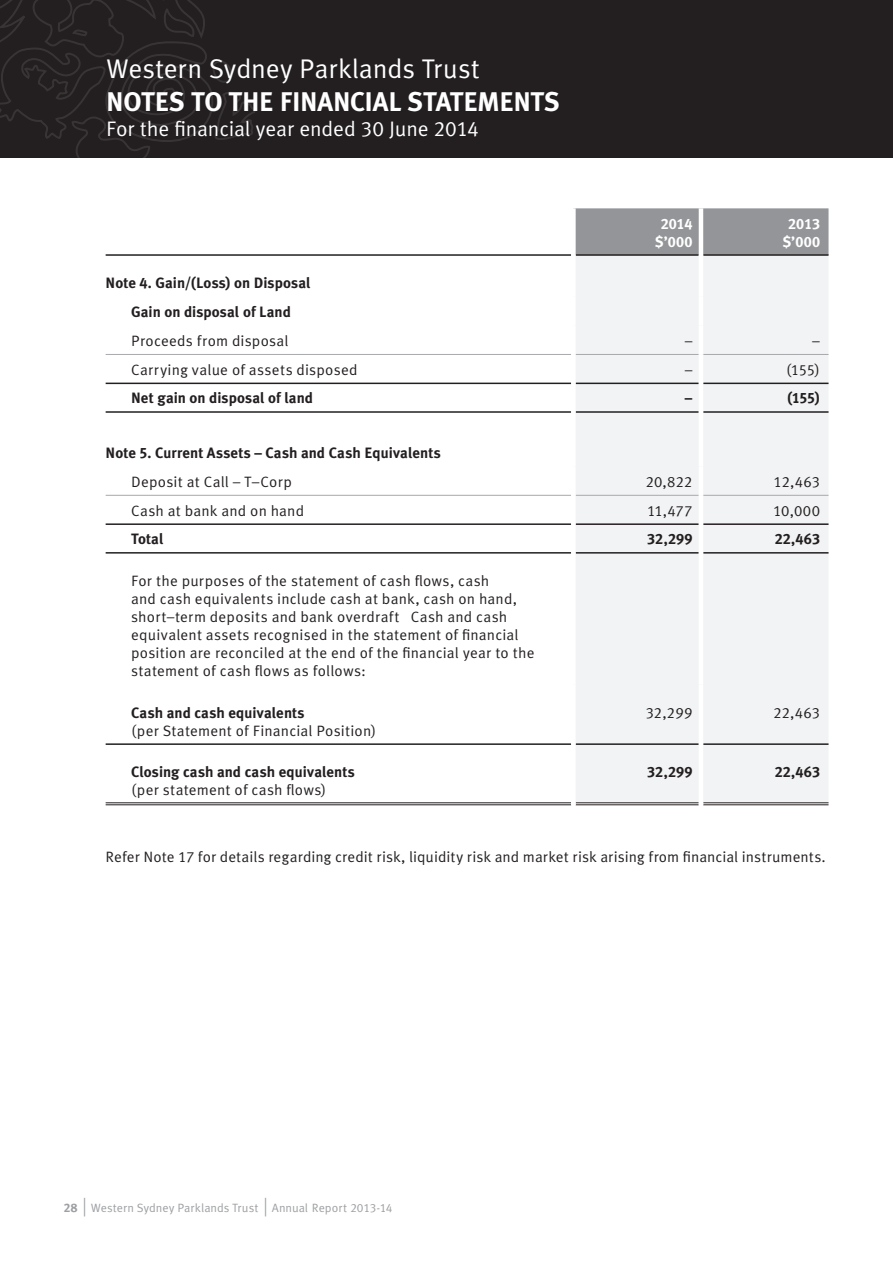
<style>
.page{position:relative;width:893px;height:1263px;background:#fff}
.page>*{position:absolute;margin:0;border:0;box-sizing:border-box;transform-origin:0 0}
.financial_banner_hea{font:700 27px "Meta Korrespondenz";letter-spacing:-.015em;color:#fff}
.financial_banner_hea-2{font:27px "Meta Korrespondenz";letter-spacing:-.01em;color:#fff}
.financial_banner_hea-3{font:21px "Meta Korrespondenz";letter-spacing:-.015em;color:#fff}
.Financials___indent{font:15px/18px "Meta Korrespondenz";letter-spacing:.01em;color:#231f20}
.Financials{font:15px "Meta Korrespondenz";color:#231f20}
.Financials___indent-2{font:700 15px/18px "Meta Korrespondenz";letter-spacing:.005em;color:#231f20}
.Financials_bold___in{font:700 15px "Meta Korrespondenz";letter-spacing:.005em;color:#231f20}
.Financials-2{font:700 15px "Meta Korrespondenz";letter-spacing:.005em;color:#231f20}
.Financials-3{font:700 15px/18px "Meta Korrespondenz";letter-spacing:.005em;color:#fff;text-align:center}
.t1{font:12px "Meta Korrespondenz";letter-spacing:-.005em;color:#9d9fa2}
.s1{font-weight:700}
.s2{font-weight:400}
.s3{font-weight:700;font-size:12.3px}
.s4{font-weight:700;font-size:24px}
</style>
<div class="page">
<div style="left:0;top:0;width:893px;height:157px;background:#231f20"></div>
<svg style="left:0;top:0;width:256px;height:158px"></svg>
<div style="left:576px;top:208px;width:252px;height:46px;background:#939598"></div>
<div style="left:576px;top:256px;width:252px;height:546px;background:#f2f3f4"></div>
<hr style="left:106px;top:354px;width:465px;height:1px;background:#a8a9ad">
<hr style="left:576px;top:354px;width:123px;height:1px;background:#a8a9ad">
<hr style="left:703px;top:354px;width:125px;height:1px;background:#a8a9ad">
<hr style="left:106px;top:495px;width:465px;height:1px;background:#a8a9ad">
<hr style="left:576px;top:495px;width:123px;height:1px;background:#a8a9ad">
<hr style="left:703px;top:495px;width:125px;height:1px;background:#a8a9ad">
<hr style="left:106px;top:254px;width:465px;height:2px;background:#231f20">
<hr style="left:576px;top:254px;width:123px;height:2px;background:#231f20">
<hr style="left:703px;top:254px;width:125px;height:2px;background:#231f20">
<hr style="left:106px;top:383px;width:465px;height:1px;background:#231f20">
<hr style="left:576px;top:383px;width:123px;height:1px;background:#231f20">
<hr style="left:703px;top:383px;width:125px;height:1px;background:#231f20">
<hr style="left:106px;top:523px;width:465px;height:2px;background:#231f20">
<hr style="left:576px;top:523px;width:123px;height:2px;background:#231f20">
<hr style="left:703px;top:523px;width:125px;height:2px;background:#231f20">
<hr style="left:106px;top:552px;width:465px;height:2px;background:#231f20">
<hr style="left:576px;top:552px;width:123px;height:2px;background:#231f20">
<hr style="left:703px;top:552px;width:125px;height:2px;background:#231f20">
<hr style="left:106px;top:743px;width:465px;height:2px;background:#231f20">
<hr style="left:576px;top:743px;width:123px;height:2px;background:#231f20">
<hr style="left:703px;top:743px;width:125px;height:2px;background:#231f20">
<hr style="left:106px;top:802px;width:465px;height:1px;background:#231f20">
<hr style="left:106px;top:804px;width:465px;height:1px;background:#231f20">
<hr style="left:576px;top:802px;width:123px;height:1px;background:#231f20">
<hr style="left:576px;top:804px;width:123px;height:1px;background:#231f20">
<hr style="left:703px;top:802px;width:125px;height:1px;background:#231f20">
<hr style="left:703px;top:804px;width:125px;height:1px;background:#231f20">
<hr style="left:106px;top:411px;width:465px;height:2px;background:#231f20">
<hr style="left:576px;top:411px;width:123px;height:2px;background:#231f20">
<hr style="left:703px;top:411px;width:125px;height:2px;background:#231f20">
<hr style="left:699px;top:208px;width:4px;height:47px;background:#fff">
<hr style="left:699px;top:255px;width:4px;height:42px;background:#fff">
<hr style="left:699px;top:297px;width:4px;height:29px;background:#fff">
<hr style="left:699px;top:326px;width:4px;height:28px;background:#fff">
<hr style="left:699px;top:354px;width:4px;height:29px;background:#fff">
<hr style="left:699px;top:383px;width:4px;height:29px;background:#fff">
<hr style="left:699px;top:412px;width:4px;height:54px;background:#fff">
<hr style="left:699px;top:466px;width:4px;height:29px;background:#fff">
<hr style="left:699px;top:495px;width:4px;height:29px;background:#fff">
<hr style="left:699px;top:524px;width:4px;height:29px;background:#fff">
<hr style="left:699px;top:553px;width:4px;height:131px;background:#fff">
<hr style="left:699px;top:684px;width:4px;height:60px;background:#fff">
<hr style="left:699px;top:744px;width:4px;height:61px;background:#fff">
<p class="financial_banner_hea-2" style="left:106px;top:53px;width:375px">Western Sydney Parklands Trust</p>
<p class="financial_banner_hea" style="left:106px;top:86px;width:455px">NOTES TO THE FINANCIAL STATEMENTS</p>
<p class="financial_banner_hea-3" style="left:106px;top:117px;width:374px">For the financial year ended 30 June 2014</p>
<p class="Financials-3" style="left:655px;top:214px;width:39px">2014 $’000</p>
<p class="Financials-3" style="left:783px;top:214px;width:39px">2013 $’000</p>
<p class="Financials_bold___in" style="left:106px;top:274px;width:207px">Note 4. Gain/(Loss) on Disposal</p>
<p class="Financials___indent-2" style="left:131px;top:303px;width:161px">Gain on disposal of Land</p>
<p class="Financials___indent" style="left:131px;top:332px;width:159px">Proceeds from disposal</p>
<p class="Financials" style="left:685px;top:332px;width:9px">–</p>
<p class="Financials" style="left:812px;top:332px;width:9px">–</p>
<p class="Financials___indent" style="left:131px;top:360px;width:228px">Carrying value of assets disposed</p>
<p class="Financials" style="left:685px;top:361px;width:9px">–</p>
<p class="Financials" style="left:786px;top:361px;width:35px">(155)</p>
<p class="Financials___indent-2" style="left:131px;top:389px;width:183px">Net gain on disposal of land</p>
<p class="Financials-2" style="left:685px;top:390px;width:9px">–</p>
<p class="Financials-2" style="left:787px;top:390px;width:34px">(155)</p>
<p class="Financials_bold___in" style="left:106px;top:444px;width:337px">Note 5. Current Assets – Cash and Cash Equivalents</p>
<p class="Financials___indent" style="left:131px;top:472px;width:162px">Deposit at Call – T–Corp</p>
<p class="Financials" style="left:646px;top:473px;width:48px">20,822</p>
<p class="Financials" style="left:773px;top:473px;width:48px">12,463</p>
<p class="Financials___indent" style="left:131px;top:501px;width:175px">Cash at bank and on hand</p>
<p class="Financials" style="left:647px;top:502px;width:47px">11,477</p>
<p class="Financials" style="left:773px;top:502px;width:48px">10,000</p>
<p class="Financials___indent-2" style="left:131px;top:530px;width:34px">Total</p>
<p class="Financials-2" style="left:647px;top:530px;width:47px">32,299</p>
<p class="Financials-2" style="left:775px;top:530px;width:47px">22,463</p>
<p class="Financials___indent" style="left:131px;top:572px;width:405px">For the purposes of the statement of cash flows, cash<br>and cash equivalents include cash at bank, cash on hand, short–term deposits and bank overdraft Cash and cash equivalent assets recognised in the statement of financial position are reconciled at the end of the financial year to the statement of cash flows as follows:</p>
<p class="Financials___indent" style="left:131px;top:703px;width:247px"><span class="s1">Cash and cash equivalents<br></span>(per Statement of Financial Position)</p>
<p class="Financials" style="left:646px;top:704px;width:48px">32,299</p>
<p class="Financials" style="left:773px;top:704px;width:48px">22,463</p>
<p class="Financials___indent-2" style="left:131px;top:763px;width:225px">Closing cash and cash equivalents <span class="s2">(per statement of cash flows)</span></p>
<p class="Financials-2" style="left:647px;top:763px;width:47px">32,299</p>
<p class="Financials-2" style="left:775px;top:763px;width:47px">22,463</p>
<p class="Financials" style="left:106px;top:848px;width:722px">Refer Note 17 for details regarding credit risk, liquidity risk and market risk arising from financial instruments.</p>
<p class="t1" style="left:64px;top:1201px;width:330px"><span class="s3">28</span> <span class="s4">|</span> Western Sydney Parklands Trust <span class="s4">|</span> Annual Report 2013-14</p>
</div>
